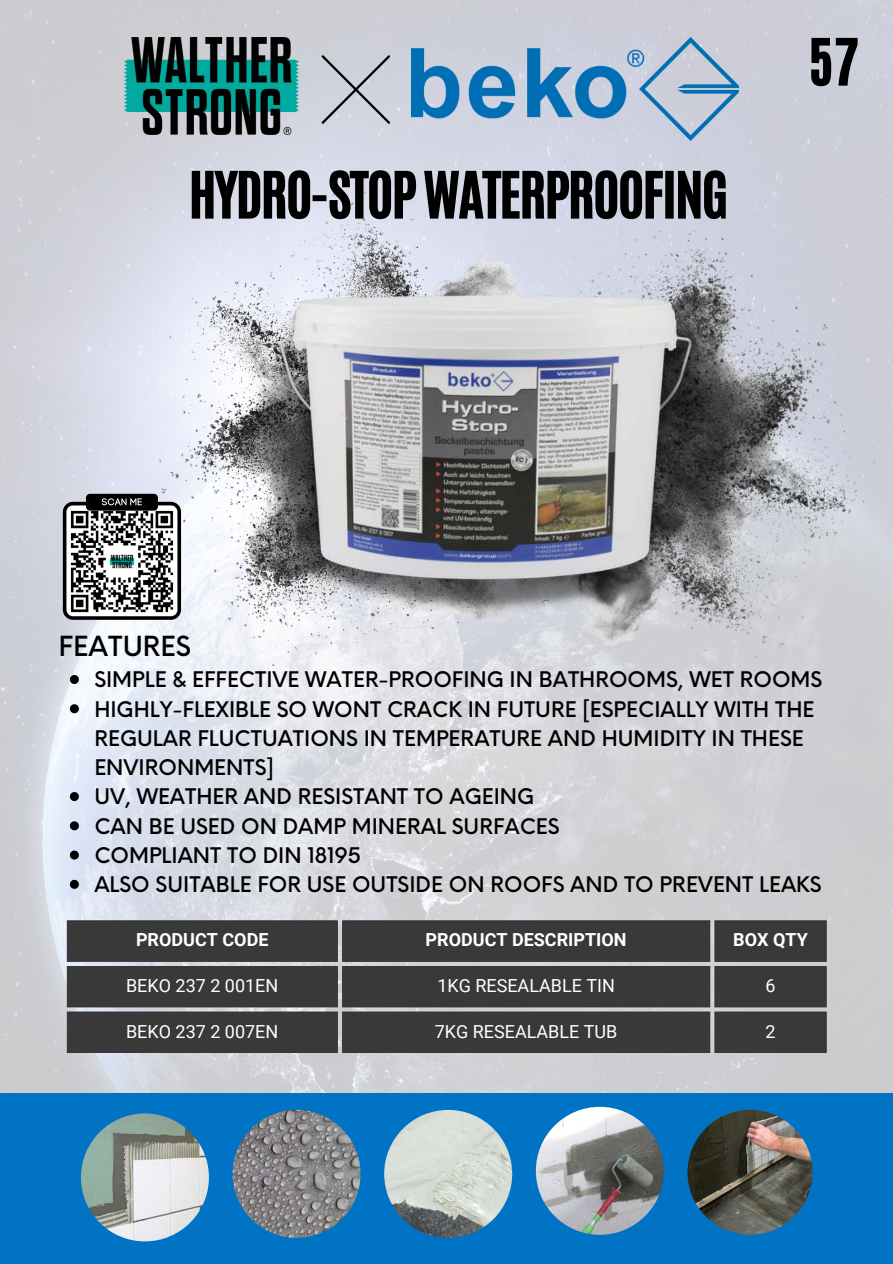
<style>
.page{position:relative;width:893px;height:1264px;background:#fff}
.page>*{position:absolute;margin:0;border:0;box-sizing:border-box;transform-origin:0 0}
.t1{font:54px "CA Generated";letter-spacing:-.03em;color:#000}
.t2{font:500 27px "Neue Einstellung";color:#000}
.t3{font:500 21px/29.2px "Neue Einstellung";color:#000}
.t4{font:18px "Roboto";color:#fff}
.t5{font:700 18px "Roboto";color:#fff}
</style>
<div class="page">
<img style="left:0;top:0;width:892px;height:1092px">
<div style="left:0;top:1092px;width:892px;height:171px;background:#0073c5"></div>
<img style="left:81px;top:1113px;width:128px;height:128px;border-radius:50%">
<img style="left:687px;top:1109px;width:125px;height:125px;border-radius:50%">
<img style="left:536px;top:1106px;width:127px;height:128px;border-radius:50%">
<img style="left:232px;top:1109px;width:128px;height:128px;border-radius:50%">
<img style="left:384px;top:1109px;width:128px;height:128px;border-radius:50%">
<img style="left:143px;top:171px;width:251px;height:532px">
<img style="left:394px;top:141px;width:498px;height:593px">
<img style="left:268px;top:295px;width:433px;height:322px">
<svg style="left:67px;top:920px;width:759px;height:132px;background:#434344"></svg>
<hr style="left:67px;top:921px;width:1px;height:39px;background:#393939">
<hr style="left:336px;top:921px;width:2px;height:39px;background:#393939">
<hr style="left:67px;top:920px;width:271px;height:1px;background:#393939">
<hr style="left:67px;top:960px;width:271px;height:1px;background:#393939">
<hr style="left:342px;top:921px;width:1px;height:39px;background:#393939">
<hr style="left:709px;top:921px;width:1px;height:39px;background:#393939">
<hr style="left:342px;top:920px;width:368px;height:1px;background:#393939">
<hr style="left:342px;top:960px;width:368px;height:1px;background:#393939">
<hr style="left:714px;top:921px;width:1px;height:39px;background:#393939">
<hr style="left:825px;top:921px;width:1px;height:39px;background:#393939">
<hr style="left:714px;top:920px;width:112px;height:1px;background:#393939">
<hr style="left:714px;top:960px;width:112px;height:1px;background:#393939">
<hr style="left:67px;top:967px;width:1px;height:39px;background:#393939">
<hr style="left:336px;top:967px;width:2px;height:39px;background:#393939">
<hr style="left:67px;top:966px;width:271px;height:1px;background:#393939">
<hr style="left:67px;top:1006px;width:271px;height:1px;background:#393939">
<hr style="left:342px;top:967px;width:1px;height:39px;background:#393939">
<hr style="left:709px;top:967px;width:1px;height:39px;background:#393939">
<hr style="left:342px;top:966px;width:368px;height:1px;background:#393939">
<hr style="left:342px;top:1006px;width:368px;height:1px;background:#393939">
<hr style="left:714px;top:967px;width:1px;height:39px;background:#393939">
<hr style="left:825px;top:967px;width:1px;height:39px;background:#393939">
<hr style="left:714px;top:966px;width:112px;height:1px;background:#393939">
<hr style="left:714px;top:1006px;width:112px;height:1px;background:#393939">
<hr style="left:67px;top:1012px;width:1px;height:39px;background:#393939">
<hr style="left:336px;top:1012px;width:2px;height:39px;background:#393939">
<hr style="left:67px;top:1011px;width:271px;height:1px;background:#393939">
<hr style="left:67px;top:1051px;width:271px;height:1px;background:#393939">
<hr style="left:342px;top:1012px;width:1px;height:39px;background:#393939">
<hr style="left:709px;top:1012px;width:1px;height:39px;background:#393939">
<hr style="left:342px;top:1011px;width:368px;height:1px;background:#393939">
<hr style="left:342px;top:1051px;width:368px;height:1px;background:#393939">
<hr style="left:714px;top:1012px;width:1px;height:39px;background:#393939">
<hr style="left:825px;top:1012px;width:1px;height:39px;background:#393939">
<hr style="left:714px;top:1011px;width:112px;height:1px;background:#393939">
<hr style="left:714px;top:1051px;width:112px;height:1px;background:#393939">
<div style="left:86px;top:494px;width:72px;height:16px;background:#000;border-radius:4px"></div>
<svg style="left:63px;top:498px;width:118px;height:122px"></svg>
<img style="left:411px;top:38px;width:327px;height:102px">
<img style="left:124px;top:38px;width:174px;height:97px">
<svg style="left:321px;top:55px;width:69px;height:69px;background:#bdbfc8"></svg>
<svg style="left:70px;top:675px;width:9px;height:9px"></svg>
<svg style="left:70px;top:704px;width:9px;height:9px"></svg>
<svg style="left:70px;top:792px;width:9px;height:9px"></svg>
<svg style="left:70px;top:821px;width:9px;height:9px"></svg>
<svg style="left:70px;top:850px;width:9px;height:9px"></svg>
<svg style="left:70px;top:879px;width:9px;height:9px"></svg>
<p class="t1" style="left:189px;top:156px;width:540px">HYDRO-STOP WATERPROOFING</p>
<p class="t1" style="left:808px;top:23px;width:52px">57</p>
<p class="t2" style="left:59px;top:622px;width:134px">FEATURES</p>
<p class="t3" style="left:94px;top:663px;width:729px">SIMPLE &amp; EFFECTIVE WATER-PROOFING IN BATHROOMS, WET ROOMS</p>
<p class="t3" style="left:94px;top:692px;width:721px">HIGHLY-FLEXIBLE SO WONT CRACK IN FUTURE [ESPECIALLY WITH THE<br>REGULAR FLUCTUATIONS IN TEMPERATURE AND HUMIDITY IN THESE<br>ENVIRONMENTS]</p>
<p class="t3" style="left:94px;top:780px;width:441px">UV, WEATHER AND RESISTANT TO AGEING</p>
<p class="t3" style="left:94px;top:809px;width:467px">CAN BE USED ON DAMP MINERAL SURFACES</p>
<p class="t3" style="left:94px;top:838px;width:268px">COMPLIANT TO DIN 18195</p>
<p class="t3" style="left:94px;top:868px;width:728px">ALSO SUITABLE FOR USE OUTSIDE ON ROOFS AND TO PREVENT LEAKS</p>
<p class="t5" style="left:136px;top:929px;width:134px">PRODUCT CODE</p>
<p class="t5" style="left:425px;top:929px;width:202px">PRODUCT DESCRIPTION</p>
<h2 class="t5" style="left:733px;top:929px;width:76px">BOX QTY</h2>
<p class="t4" style="left:126px;top:975px;width:154px">BEKO 237 2 001EN</p>
<p class="t4" style="left:437px;top:975px;width:179px">1KG RESEALABLE TIN</p>
<p class="t4" style="left:765px;top:975px;width:12px">6</p>
<p class="t4" style="left:126px;top:1020px;width:154px">BEKO 237 2 007EN</p>
<p class="t4" style="left:434px;top:1020px;width:184px">7KG RESEALABLE TUB</p>
<p class="t4" style="left:765px;top:1020px;width:12px">2</p>
</div>
